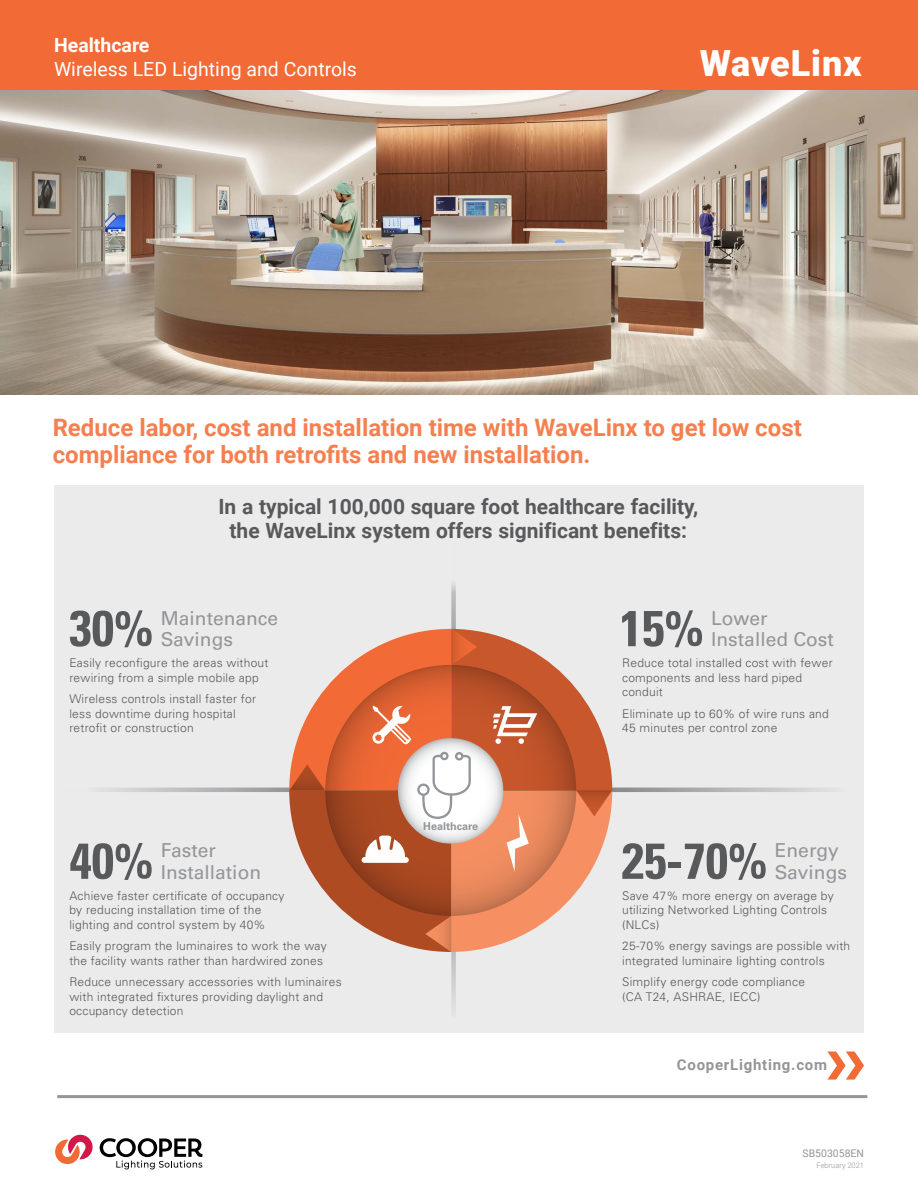
<style>
.page{position:relative;width:918px;height:1188px;background:#fff}
.page>*{position:absolute;margin:0;border:0;box-sizing:border-box;transform-origin:0 0}
.t1{font:700 condensed 50.4px "Univers LT Std";color:#58595b}
.t2{font:900 36px "Roboto";letter-spacing:.025em;color:#fff}
.t3{font:700 24px/27px "Roboto";color:#f57f4f}
.t4{font:700 21px/24px "Roboto";color:#58595b;text-align:center}
.t5{font:19.5px "Roboto";color:#fff}
.t6{font:700 19.5px "Roboto";color:#fff}
.t7{font:19.2px/21.6px "Univers LT Std";color:#939598}
.t8{font:700 15px "Roboto";letter-spacing:.05em;color:#939598}
.t9{font:300 12px/14.4px "Univers LT Std";letter-spacing:.02em;color:#58595b}
.t10{font:700 10.8px "Univers LT Std";color:#939598}
.t11{font:10.5px "Roboto";color:#939598}
.t12{font:300 7.5px "Roboto";color:#939598}
</style>
<div class="page">
<img style="left:0;top:90px;width:918px;height:304px">
<div style="left:0;top:0;width:918px;height:90px;background:#f26a36"></div>
<svg style="left:55px;top:1134px;width:38px;height:31px"></svg>
<svg style="left:100px;top:1138px;width:102px;height:31px"></svg>
<hr style="left:57px;top:1095px;width:810px;height:3px;background:#939598">
<div style="left:54px;top:485px;width:810px;height:547px;background:#ebebec"></div>
<svg style="left:451px;top:583px;width:5px;height:427px"></svg>
<svg style="left:102px;top:788px;width:728px;height:4px;background:#b6b7b9"></svg>
<svg style="left:289px;top:629px;width:323px;height:323px"></svg>
<svg style="left:827px;top:1052px;width:37px;height:28px"></svg>
<h3 class="t6" style="left:54px;top:32px;width:97px">Healthcare</h3>
<h3 class="t5" style="left:54px;top:56px;width:304px">Wireless LED Lighting and Controls</h3>
<h2 class="t2" style="left:700px;top:38px;width:164px">WaveLinx</h2>
<h3 class="t3" style="left:53px;top:413px;width:751px">Reduce labor, cost and installation time with WaveLinx to get low cost compliance for both retrofits and new installation.</h3>
<h3 class="t4" style="left:218px;top:493px;width:481px">In a typical 100,000 square foot healthcare facility, the WaveLinx system offers significant benefits:</h3>
<h1 class="t1" style="left:69px;top:597px;width:85px">30%</h1>
<h3 class="t7" style="left:161px;top:607px;width:119px">Maintenance<br>Savings</h3>
<p class="t9" style="left:69px;top:656px;width:201px">Easily reconfigure the areas without rewiring from a simple mobile app</p>
<p class="t9" style="left:69px;top:692px;width:188px">Wireless controls install faster for less downtime during hospital retrofit or construction</p>
<h1 class="t1" style="left:69px;top:830px;width:85px">40%</h1>
<h3 class="t7" style="left:161px;top:840px;width:102px">Faster<br>Installation</h3>
<p class="t9" style="left:69px;top:889px;width:217px">Achieve faster certificate of occupancy by reducing installation time of the lighting and control system by 40%</p>
<p class="t9" style="left:69px;top:939px;width:259px">Easily program the luminaires to work the way the facility wants rather than hardwired zones</p>
<p class="t9" style="left:69px;top:975px;width:274px">Reduce unnecessary accessories with luminaires with integrated fixtures providing daylight and occupancy detection</p>
<p class="t10" style="left:423px;top:820px;width:56px">Healthcare</p>
<h1 class="t1" style="left:620px;top:597px;width:85px">15%</h1>
<h3 class="t7" style="left:711px;top:607px;width:124px">Lower<br>Installed Cost</h3>
<p class="t9" style="left:622px;top:656px;width:212px">Reduce total installed cost with fewer components and less hard piped conduit</p>
<p class="t9" style="left:622px;top:706px;width:208px">Eliminate up to 60% of wire runs and<br>45 minutes per control zone</p>
<h1 class="t1" style="left:622px;top:830px;width:147px">25-70%</h1>
<h3 class="t7" style="left:775px;top:840px;width:74px">Energy<br>Savings</h3>
<p class="t9" style="left:622px;top:889px;width:213px">Save 47% more energy on average by utilizing Networked Lighting Controls (NLCs)</p>
<p class="t9" style="left:622px;top:939px;width:230px">25-70% energy savings are possible with integrated luminaire lighting controls</p>
<p class="t9" style="left:622px;top:975px;width:184px">Simplify energy code compliance (CA T24, ASHRAE, IECC)</p>
<p class="t8" style="left:677px;top:1054px;width:152px">CooperLighting.com</p>
<p class="t11" style="left:802px;top:1146px;width:63px">SB503058EN</p>
<p class="t12" style="left:817px;top:1160px;width:49px">February 2021</p>
</div>
